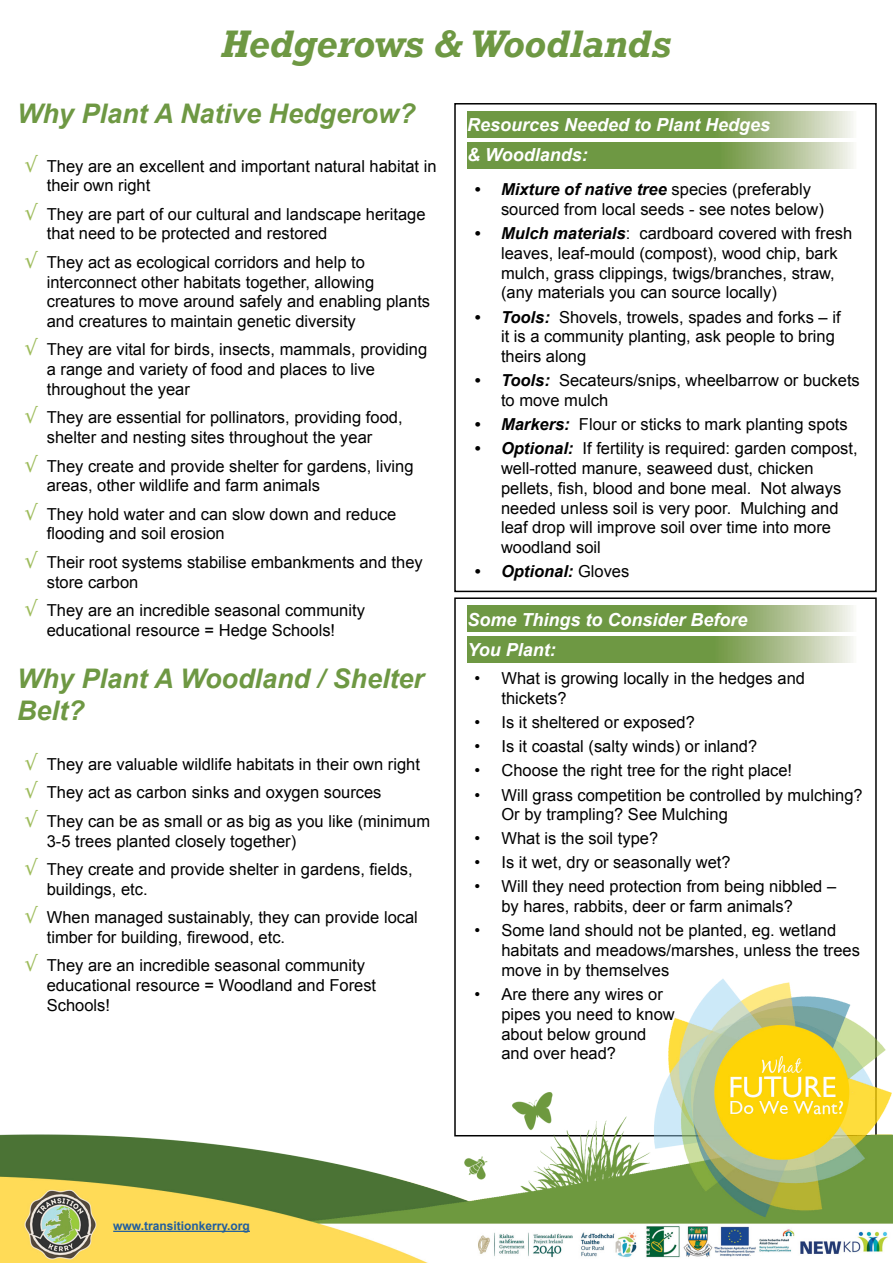
<style>
.page{position:relative;width:893px;height:1263px;background:#fff}
.page>*{position:absolute;margin:0;border:0;box-sizing:border-box;transform-origin:0 0}
.t1{font:italic 700 36px "Rockwell";letter-spacing:-.01em;color:#6e9843}
.t2{font:italic 700 27px/32.4px "Arial";color:#6e9843}
.t3{font:italic 700 18px/30px "Arial";color:#fff}
.t4{font:16.5px/19.8px "Arial";color:#000}
.t5{font:italic 700 16.5px "Arial";color:#000}
.t6{font:700 12px "Arial";color:#215e9e}
.s1{color:#9ebc5c}
.s2{font-weight:700;font-style:italic}
.s3{font-weight:400;font-style:normal}
</style>
<div class="page">
<img style="left:0;top:103px;width:893px;height:1160px">
<hr style="left:113px;top:1231px;width:137px;height:1px;background:#215e9e">
<h1 class="t1" style="left:222px;top:21px;width:451px">Hedgerows &amp; Woodlands</h1>
<h2 class="t2" style="left:17px;top:99px;width:400px">Why Plant A Native Hedgerow?</h2>
<p class="t4" style="left:47px;top:156px;width:391px;text-indent:-21px"><span class="s1">√</span> They are an excellent and important natural habitat in their own right</p>
<p class="t4" style="left:47px;top:204px;width:380px;text-indent:-21px"><span class="s1">√</span> They are part of our cultural and landscape heritage that need to be protected and restored</p>
<p class="t4" style="left:47px;top:252px;width:385px;text-indent:-21px"><span class="s1">√</span> They act as ecological corridors and help to interconnect other habitats together, allowing creatures to move around safely and enabling plants and creatures to maintain genetic diversity</p>
<p class="t4" style="left:47px;top:340px;width:382px;text-indent:-21px"><span class="s1">√</span> They are vital for birds, insects, mammals, providing a range and variety of food and places to live throughout the year</p>
<p class="t4" style="left:26px;top:408px;width:379px;text-align:center"><span class="s1">√</span> They are essential for pollinators, providing food, shelter and nesting sites throughout the year</p>
<p class="t4" style="left:47px;top:456px;width:368px;text-indent:-21px"><span class="s1">√</span> They create and provide shelter for gardens, living areas, other wildlife and farm animals</p>
<p class="t4" style="left:47px;top:504px;width:351px;text-indent:-21px"><span class="s1">√</span> They hold water and can slow down and reduce flooding and soil erosion</p>
<p class="t4" style="left:47px;top:552px;width:377px;text-indent:-21px"><span class="s1">√</span> Their root systems stabilise embankments and they store carbon</p>
<p class="t4" style="left:26px;top:600px;width:341px;text-align:center"><span class="s1">√</span> They are an incredible seasonal community educational resource = Hedge Schools!</p>
<h2 class="t2" style="left:17px;top:663px;width:409px">Why Plant A Woodland / Shelter<br>Belt?</h2>
<p class="t4" style="left:26px;top:750px;width:406px;line-height:28.3px"><span class="s1">√</span> They are valuable wildlife habitats in their own right <span class="s1">√</span> They act as carbon sinks and oxygen sources<br><span class="s1">√</span> They can be as small or as big as you like (minimum</p>
<p class="t4" style="left:26px;top:827px;width:389px;line-height:28.3px;text-indent:21px">3-5 trees planted closely together)<br><span class="s1">√</span> They create and provide shelter in gardens, fields,</p>
<p class="t4" style="left:26px;top:875px;width:394px;line-height:28.3px;text-indent:21px">buildings, etc.<br><span class="s1">√</span> When managed sustainably, they can provide local</p>
<p class="t4" style="left:26px;top:923px;width:341px;line-height:28.3px;text-indent:21px">timber for building, firewood, etc.<br><span class="s1">√</span> They are an incredible seasonal community</p>
<p class="t4" style="left:47px;top:975px;width:331px">educational resource = Woodland and Forest<br>Schools!</p>
<p class="t3" style="left:467px;top:110px;width:305px">Resources Needed to Plant Hedges &amp; Woodlands:</p>
<p class="t4" style="left:501px;top:180px;width:324px;text-indent:-27px"><span class="s2">• Mixture of native tree</span> species (preferably sourced from local seeds - see notes below)</p>
<p class="t4" style="left:501px;top:224px;width:353px;text-indent:-27px"><span class="s2">• Mulch materials</span>: cardboard covered with fresh leaves, leaf-mould (compost), wood chip, bark mulch, grass clippings, twigs/branches, straw, (any materials you can source locally)</p>
<p class="t4" style="left:501px;top:307px;width:341px;text-indent:-27px"><span class="s2">• Tools:</span> Shovels, trowels, spades and forks – if it is a community planting, ask people to bring theirs along</p>
<p class="t4" style="left:501px;top:371px;width:360px;text-indent:-27px"><span class="s2">• Tools:</span> Secateurs/snips, wheelbarrow or buckets to move mulch</p>
<p class="t4" style="left:474px;top:414px;width:375px"><span class="s2">• Markers:</span> Flour or sticks to mark planting spots</p>
<p class="t4" style="left:501px;top:439px;width:358px;text-indent:-27px"><span class="s2">• Optional:</span> If fertility is required: garden compost, well-rotted manure, seaweed dust, chicken pellets, fish, blood and bone meal. Not always needed unless soil is very poor. Mulching and leaf drop will improve soil over time into more woodland soil</p>
<p class="t5" style="left:474px;top:561px;width:157px">• Optional: <span class="s3">Gloves</span></p>
<p class="t3" style="left:467px;top:605px;width:282px">Some Things to Consider Before<br>You Plant:</p>
<p class="t4" style="left:501px;top:669px;width:305px;text-indent:-27px">• What is growing locally in the hedges and thickets?</p>
<p class="t4" style="left:474px;top:713px;width:222px">• Is it sheltered or exposed?</p>
<p class="t4" style="left:474px;top:737px;width:284px">• Is it coastal (salty winds) or inland?</p>
<p class="t4" style="left:474px;top:761px;width:319px">• Choose the right tree for the right place!</p>
<p class="t4" style="left:501px;top:785px;width:363px;text-indent:-27px">• Will grass competition be controlled by mulching?<br>Or by trampling? See Mulching</p>
<p class="t4" style="left:474px;top:829px;width:185px">• What is the soil type?</p>
<p class="t4" style="left:474px;top:853px;width:258px">• Is it wet, dry or seasonally wet?</p>
<p class="t4" style="left:501px;top:877px;width:336px;text-indent:-27px">• Will they need protection from being nibbled – by hares, rabbits, deer or farm animals?</p>
<p class="t4" style="left:501px;top:921px;width:360px;text-indent:-27px">• Some land should not be planted, eg. wetland habitats and meadows/marshes, unless the trees move in by themselves</p>
<p class="t4" style="left:501px;top:984px;width:175px;text-indent:-27px">• Are there any wires or pipes you need to know about below ground and over head?</p>
<p class="t6" style="left:113px;top:1218px;width:138px">www.transitionkerry.org</p>
</div>
